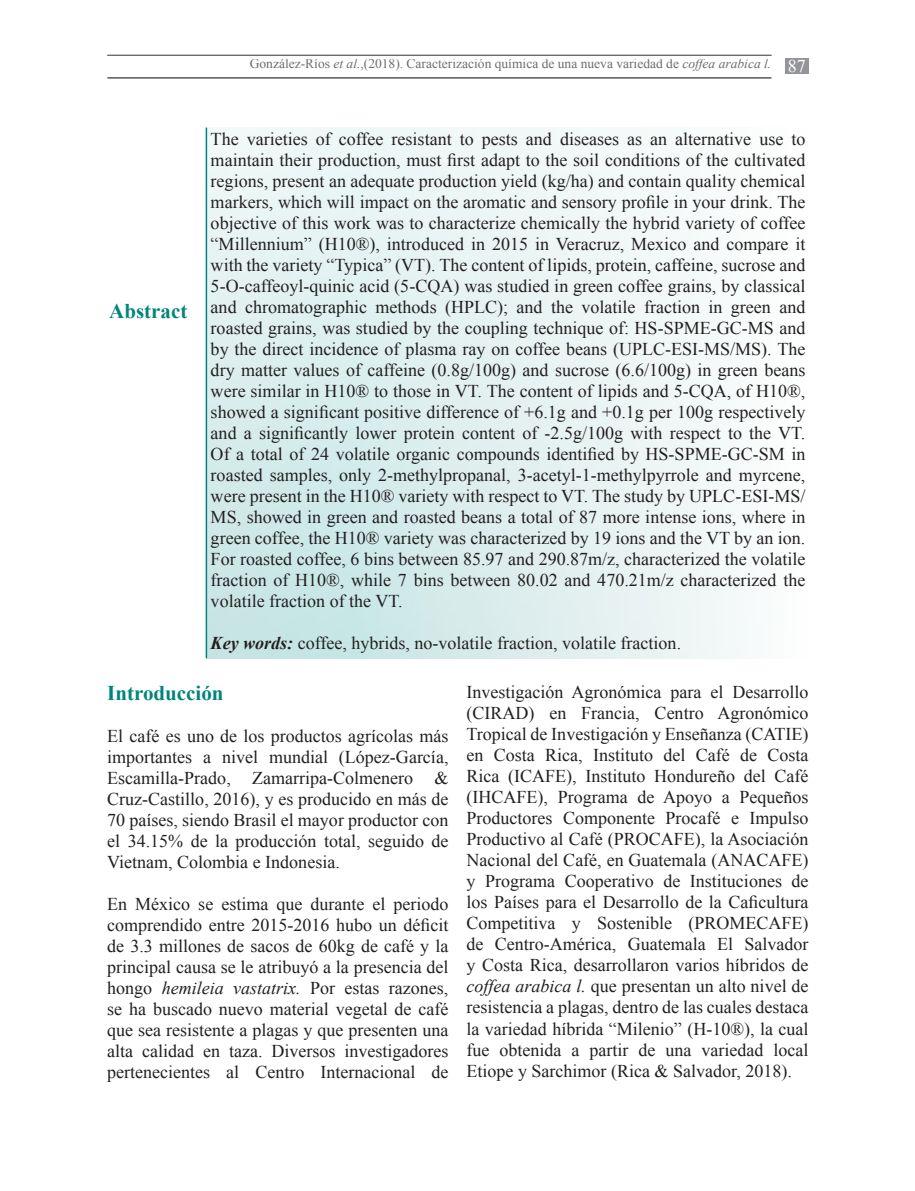
<style>
.page{position:relative;width:915px;height:1191px;background:#fff}
.page>*{position:absolute;margin:0;border:0;box-sizing:border-box;transform-origin:0 0}
.Referencias{font:700 21px "Times New Roman";color:#00857c}
.Referencias-2{font:18px/21px "Times New Roman";color:#231f20;text-align:justify}
.t1{font:13.5px "Times New Roman";color:#6d6d6c}
.s1{font-style:italic}
.s2{font-size:18px;color:#fff}
.s3{font-weight:700;font-style:italic}
</style>
<div class="page">
<div style="left:784px;top:58px;width:24px;height:16px;background:#939598"></div>
<hr style="left:108px;top:55px;width:663px;height:1px;background:#6d6d6c">
<hr style="left:108px;top:77px;width:663px;height:1px;background:#6d6d6c">
<svg style="left:207px;top:128px;width:534px;height:530px"></svg>
<hr style="left:205px;top:128px;width:2px;height:530px;background:#00857c">
<p class="t1" style="left:250px;top:55px;width:557px">González-Ríos <span class="s1">et al.</span>,(2018). Caracterización química de una nueva variedad de <span class="s1">coffea arabica l.</span> <span class="s2">87</span></p>
<p class="Referencias" style="left:109px;top:296px;width:80px">Abstract</p>
<p class="Referencias-2" style="left:210px;top:128px;width:596px">The varieties of coffee resistant to pests and diseases as an alternative use to maintain their production, must first adapt to the soil conditions of the cultivated regions, present an adequate production yield (kg/ha) and contain quality chemical markers, which will impact on the aromatic and sensory profile in your drink. The objective of this work was to characterize chemically the hybrid variety of coffee “Millennium” (H10®), introduced in 2015 in Veracruz, Mexico and compare it with the variety “Typica” (VT). The content of lipids, protein, caffeine, sucrose and 5-O-caffeoyl-quinic acid (5-CQA) was studied in green coffee grains, by classical and chromatographic methods (HPLC); and the volatile fraction in green and roasted grains, was studied by the coupling technique of: HS-SPME-GC-MS and by the direct incidence of plasma ray on coffee beans (UPLC-ESI-MS/MS). The dry matter values of caffeine (0.8g/100g) and sucrose (6.6/100g) in green beans were similar in H10® to those in VT. The content of lipids and 5-CQA, of H10®, showed a significant positive difference of +6.1g and +0.1g per 100g respectively and a significantly lower protein content of -2.5g/100g with respect to the VT.<br>Of a total of 24 volatile organic compounds identified by HS-SPME-GC-SM in roasted samples, only 2-methylpropanal, 3-acetyl-1-methylpyrrole and myrcene, were present in the H10® variety with respect to VT. The study by UPLC-ESI-MS/ MS, showed in green and roasted beans a total of 87 more intense ions, where in green coffee, the H10® variety was characterized by 19 ions and the VT by an ion.<br>For roasted coffee, 6 bins between 85.97 and 290.87m/z, characterized the volatile fraction of H10®, while 7 bins between 80.02 and 470.21m/z characterized the volatile fraction of the VT.</p>
<p class="Referencias-2" style="left:210px;top:632px;width:472px"><span class="s3">Key words:</span> coffee, hybrids, no-volatile fraction, volatile fraction.</p>
<p class="Referencias" style="left:107px;top:678px;width:118px">Introducción</p>
<p class="Referencias-2" style="left:107px;top:725px;width:342px">El café es uno de los productos agrícolas más importantes a nivel mundial (López-García, Escamilla-Prado, Zamarripa-Colmenero &amp; Cruz-Castillo, 2016), y es producido en más de 70 países, siendo Brasil el mayor productor con el 34.15% de la producción total, seguido de Vietnam, Colombia e Indonesia.</p>
<p class="Referencias-2" style="left:107px;top:893px;width:342px">En México se estima que durante el periodo comprendido entre 2015-2016 hubo un déficit de 3.3 millones de sacos de 60kg de café y la principal causa se le atribuyó a la presencia del hongo <span class="s1">hemileia vastatrix.</span> Por estas razones, se ha buscado nuevo material vegetal de café que sea resistente a plagas y que presenten una alta calidad en taza. Diversos investigadores pertenecientes al Centro Internacional de</p>
<p class="Referencias-2" style="left:466px;top:681px;width:343px">Investigación Agronómica para el Desarrollo (CIRAD) en Francia, Centro Agronómico Tropical de Investigación y Enseñanza (CATIE) en Costa Rica, Instituto del Café de Costa Rica (ICAFE), Instituto Hondureño del Café (IHCAFE), Programa de Apoyo a Pequeños Productores Componente Procafé e Impulso Productivo al Café (PROCAFE), la Asociación Nacional del Café, en Guatemala (ANACAFE) y Programa Cooperativo de Instituciones de los Países para el Desarrollo de la Caficultura Competitiva y Sostenible (PROMECAFE) de Centro-América, Guatemala El Salvador y Costa Rica, desarrollaron varios híbridos de <span class="s1">coffea arabica l.</span> que presentan un alto nivel de resistencia a plagas, dentro de las cuales destaca la variedad híbrida “Milenio” (H-10®), la cual fue obtenida a partir de una variedad local Etiope y Sarchimor (Rica &amp; Salvador, 2018).</p>
</div>
